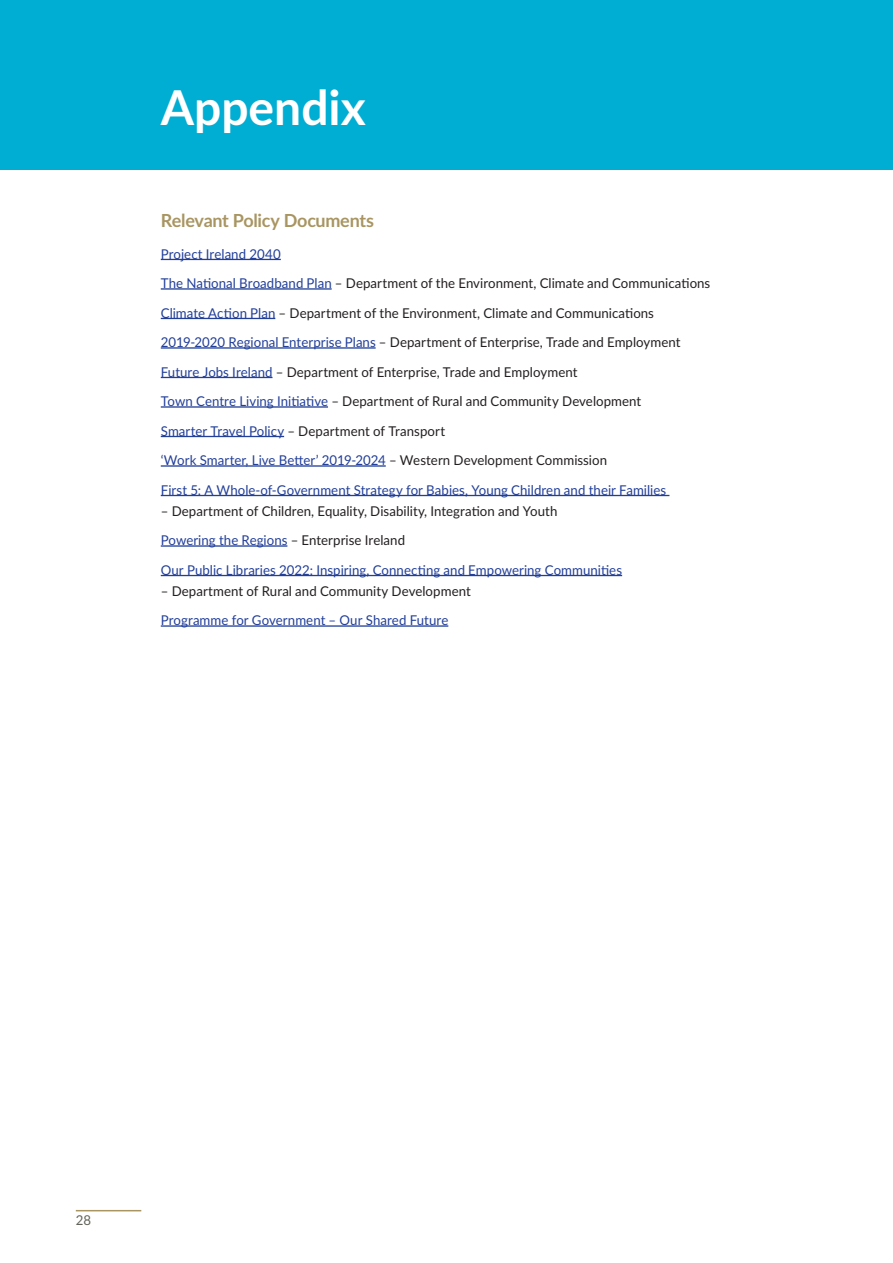
<style>
.page{position:relative;width:893px;height:1263px;background:#fff}
.page>*{position:absolute;margin:0;border:0;box-sizing:border-box;transform-origin:0 0}
.t1{font:700 48px "Lato";color:#fff}
.t2{font:700 18px "Lato";letter-spacing:-.015em;color:#a89561}
.t3{font:13.5px/29.5px "Lato";letter-spacing:.005em;color:#231f20}
.t4{font:13.5px/29.5px "Lato";letter-spacing:.005em;color:#223f99}
.t5{font:13.5px "Lato";color:#63635b}
.s1{color:#223f99}
.s2{color:#231f20}
</style>
<div class="page">
<div style="left:0;top:0;width:893px;height:170px;background:#00add3"></div>
<hr style="left:76px;top:1210px;width:65px;height:1px;background:#a89561">
<hr style="left:161px;top:259px;width:120px;height:1px;background:#223f99">
<hr style="left:161px;top:288px;width:171px;height:2px;background:#223f99">
<hr style="left:161px;top:318px;width:114px;height:1px;background:#223f99">
<hr style="left:161px;top:347px;width:215px;height:2px;background:#223f99">
<hr style="left:161px;top:377px;width:111px;height:1px;background:#223f99">
<hr style="left:161px;top:406px;width:167px;height:2px;background:#223f99">
<hr style="left:161px;top:436px;width:123px;height:1px;background:#223f99">
<hr style="left:161px;top:465px;width:225px;height:2px;background:#223f99">
<hr style="left:161px;top:495px;width:508px;height:1px;background:#223f99">
<hr style="left:161px;top:545px;width:126px;height:2px;background:#223f99">
<hr style="left:161px;top:575px;width:461px;height:1px;background:#223f99">
<hr style="left:161px;top:625px;width:287px;height:2px;background:#223f99">
<h1 class="t1" style="left:161px;top:72px;width:207px">Appendix</h1>
<h2 class="t2" style="left:161px;top:207px;width:215px">Relevant Policy Documents</h2>
<p class="t3" style="left:161px;top:238px;width:551px"><span class="s1">Project Ireland 2040<br>The National Broadband Plan</span> – Department of the Environment, Climate and Communications <span class="s1">Climate Action Plan</span> – Department of the Environment, Climate and Communications <span class="s1">2019-2020 Regional Enterprise Plans</span> – Department of Enterprise, Trade and Employment <span class="s1">Future Jobs Ireland</span> – Department of Enterprise, Trade and Employment<br><span class="s1">Town Centre Living Initiative</span> – Department of Rural and Community Development<br><span class="s1">Smarter Travel Policy</span> – Department of Transport<br><span class="s1">‘Work Smarter, Live Better’ 2019-2024</span> – Western Development Commission<br><span class="s1">First 5: A Whole-of-Government Strategy for Babies, Young Children and their Families</span></p>
<p class="t4" style="left:161px;top:496px;width:463px"><span class="s2">– Department of Children, Equality, Disability, Integration and Youth<br></span>Powering the Regions <span class="s2">– Enterprise Ireland<br></span>Our Public Libraries 2022: Inspiring, Connecting and Empowering Communities</p>
<p class="t3" style="left:161px;top:576px;width:312px">– Department of Rural and Community Development</p>
<p class="t4" style="left:161px;top:605px;width:289px">Programme for Government – Our Shared Future</p>
<p class="t5" style="left:76px;top:1213px;width:17px">28</p>
</div>
